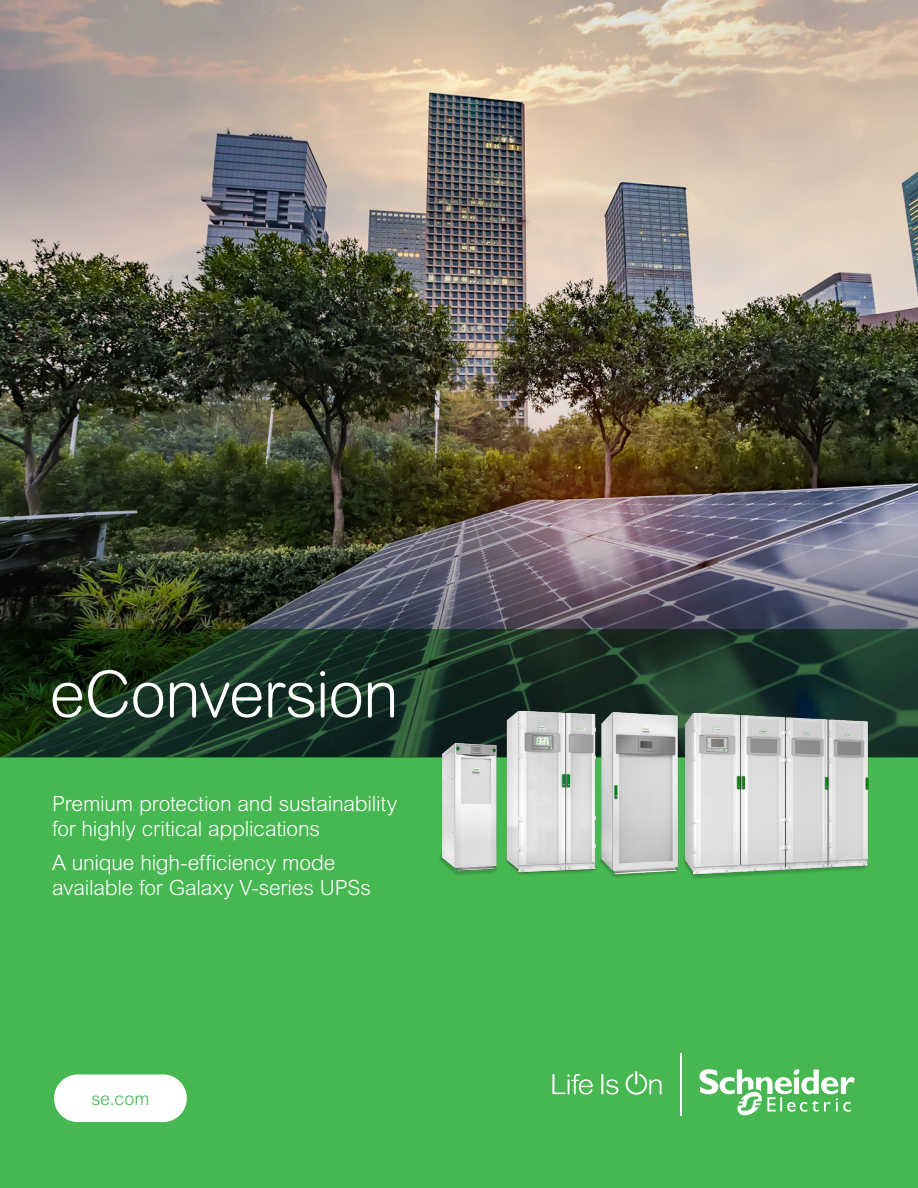
<style>
.page{position:relative;width:918px;height:1188px;background:#fff}
.page>*{position:absolute;margin:0;border:0;box-sizing:border-box;transform-origin:0 0}
.t1{font:300 64.5px "Arial Rounded MT Std";letter-spacing:-.02em;color:#fff}
.t2{font:300 21px/25.2px "Arial Rounded MT Pro";letter-spacing:-.01em;color:#fff}
.t3{font:300 18px "Arial MT Pro";color:#46b751}
</style>
<div class="page">
<img style="left:0;top:0;width:918px;height:454px">
<img style="left:0;top:454px;width:918px;height:175px">
<div style="left:0;top:758px;width:918px;height:430px;background:#46b751"></div>
<svg style="left:0;top:629px;width:918px;height:129px;background:#173222"></svg>
<svg style="left:552px;top:1074px;width:41px;height:20px"></svg>
<svg style="left:601px;top:1074px;width:17px;height:20px"></svg>
<svg style="left:626px;top:1071px;width:36px;height:24px"></svg>
<hr style="left:680px;top:1053px;width:1px;height:63px;background:#fff">
<svg style="left:700px;top:1069px;width:155px;height:47px"></svg>
<div style="left:54px;top:1074px;width:133px;height:48px;background:#fff;border-radius:24px"></div>
<img style="left:434px;top:736px;width:61px;height:139px">
<img style="left:495px;top:702px;width:112px;height:173px">
<img style="left:588px;top:706px;width:84px;height:171px">
<img style="left:672px;top:700px;width:209px;height:178px">
<h1 class="t1" style="left:50px;top:657px;width:350px">eConversion</h1>
<p class="t2" style="left:52px;top:792px;width:347px">Premium protection and sustainability for highly critical applications</p>
<p class="t2" style="left:52px;top:851px;width:320px">A unique high-efficiency mode available for Galaxy V-series UPSs</p>
<p class="t3" style="left:91px;top:1087px;width:59px">se.com</p>
</div>
